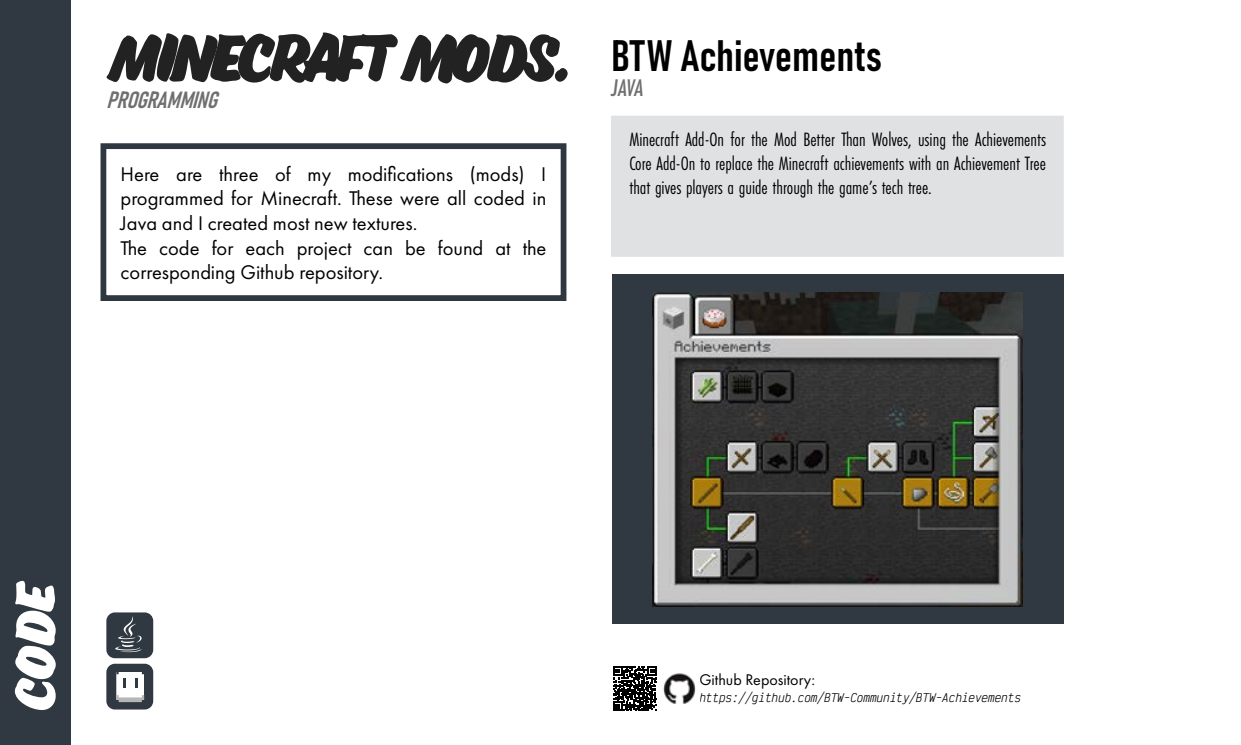
<style>
.page{position:relative;width:1241px;height:745px;background:#fff}
.page>*{position:absolute;margin:0;border:0;box-sizing:border-box;transform-origin:0 0}
.t1{font:60.38px "Eds Market Bold Slant";letter-spacing:-.05em;color:#222}
.t2{font:50.5px "Eds Market Bold Slant";color:#fff}
.t3{font:43.38px "Bahnschrift";color:#000}
.t4{font:italic 500 25px "Futura PT Cond";color:#706f6f}
.t5{font:italic 23.12px "Bahnschrift";color:#706f6f}
.t6{font:20.5px/24.6px "Futura PT";color:#000}
.t7{font:20px/24px "Futura PT Cond";color:#000;text-align:justify}
.t8{font:16px "Futura PT";color:#000}
.t9{font:italic 12px "Victor Mono";color:#000}
</style>
<div class="page">
<div style="left:0;top:0;width:71px;height:744px;background:#303841"></div>
<svg style="left:100px;top:143px;width:467px;height:158px"></svg>
<div style="left:106px;top:612px;width:47px;height:45px;background:#303841;border-radius:8px"></div>
<svg style="left:115px;top:616px;width:26px;height:35px"></svg>
<div style="left:106px;top:663px;width:47px;height:46px;background:#303841;border-radius:8px"></div>
<svg style="left:116px;top:672px;width:29px;height:31px"></svg>
<div style="left:611px;top:274px;width:452px;height:350px;background:#303841"></div>
<div style="left:611px;top:116px;width:452px;height:140px;background:#e0e1e3"></div>
<img style="left:652px;top:292px;width:370px;height:314px">
<svg style="left:613px;top:666px;width:44px;height:44px"></svg>
<img style="left:663px;top:673px;width:33px;height:31px">
<h1 class="t1" style="left:107px;top:25px;width:462px">MINECRAFT MODS.</h1>
<p class="t5" style="left:107px;top:82px;width:121px">PROGRAMMING</p>
<p class="t6" style="left:121px;top:161px;width:427px">Here are three of my modifications (mods) I programmed for Minecraft. These were all coded in Java and I created most new textures.<br>The code for each project can be found at the corresponding Github repository.</p>
<h3 class="t3" style="left:611px;top:23px;width:271px">BTW Achievements</h3>
<p class="t4" style="left:611px;top:73px;width:33px">JAVA</p>
<p class="t7" style="left:629px;top:127px;width:418px">Minecraft Add-On for the Mod Better Than Wolves, using the Achievements Core Add-On to replace the Minecraft achievements with an Achievement Tree that gives players a guide through the game’s tech tree.</p>
<h2 class="t2" style="left:7px;top:709px;width:131px;rotate:-90deg">CODE</h2>
<p class="t8" style="left:699px;top:670px;width:117px">Github Repository:</p>
<p class="t9" style="left:699px;top:687px;width:323px">https://github.com/BTW-Community/BTW-Achievements</p>
</div>
